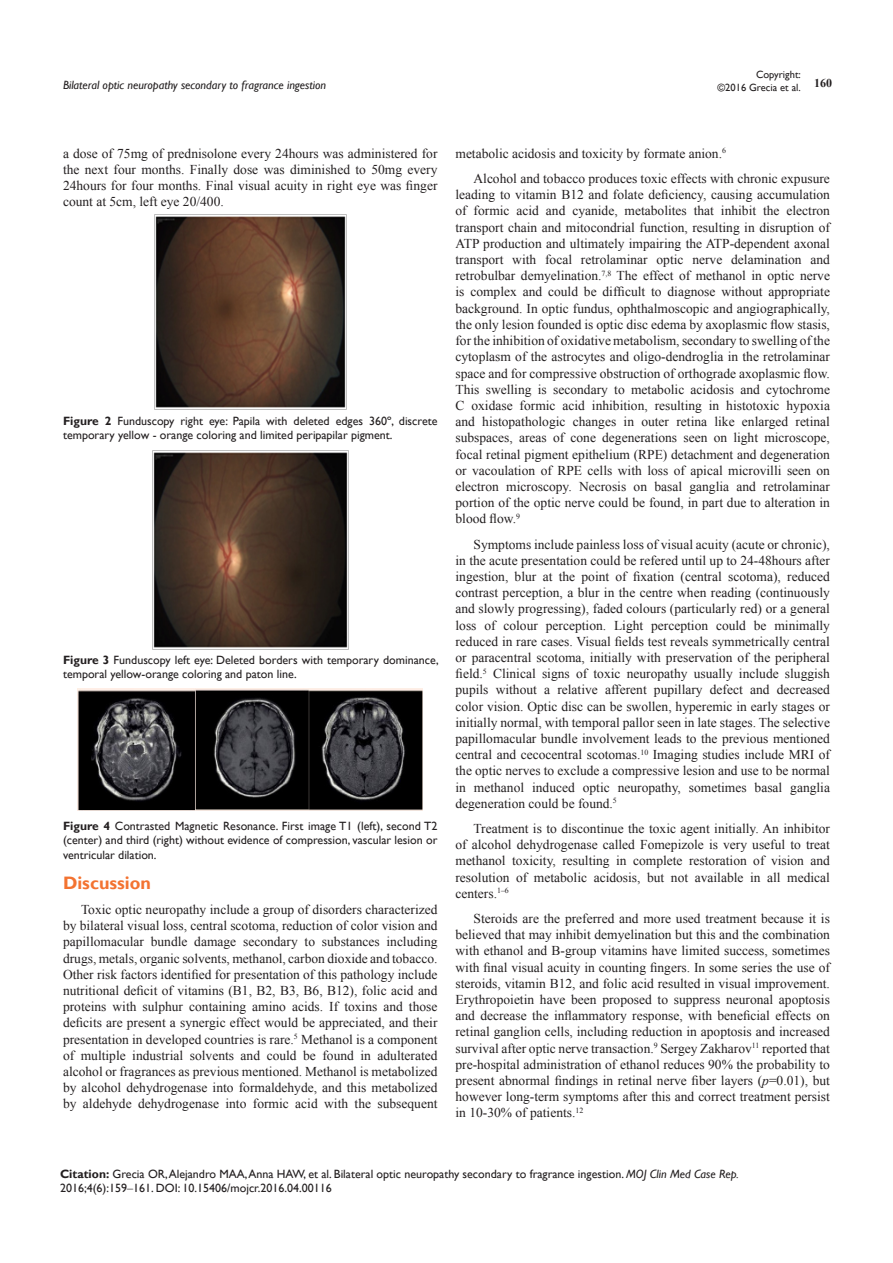
<style>
.page{position:relative;width:893px;height:1263px;background:#fff}
.page>*{position:absolute;margin:0;border:0;box-sizing:border-box;transform-origin:0 0}
.List_Paragraph{font:700 18px "Gill Sans";color:#f37331}
.t1{font:13.5px/16.2px "Times New Roman";color:#231f20;text-align:justify}
.Citation{font:12px/14.4px "Gill Sans";color:#231f20}
.t2{font:italic 12px "Gill Sans";color:#231f20}
.t3{font:700 12px "Times New Roman";color:#231f20}
.t4{font:10.5px/12.6px "Gill Sans";color:#231f20;text-align:right}
.s1{font-weight:700}
.s2{font-style:italic}
.s3{font-family:"Times New Roman"}
</style>
<div class="page">
<img style="left:154px;top:214px;width:193px;height:196px">
<img style="left:153px;top:450px;width:196px;height:199px">
<img style="left:78px;top:689px;width:345px;height:121px">
<p class="t4" style="left:717px;top:69px;width:85px">Copyright:<br>©2016 Grecia et al.</p>
<p class="t2" style="left:63px;top:78px;width:265px">Bilateral optic neuropathy secondary to fragrance ingestion</p>
<p class="t3" style="left:814px;top:75px;width:19px">160</p>
<p class="t1" style="left:63px;top:145px;width:376px">a dose of 75mg of prednisolone every 24hours was administered for the next four months. Finally dose was diminished to 50mg every 24hours for four months. Final visual acuity in right eye was finger count at 5cm, left eye 20/400.</p>
<p class="Citation" style="left:63px;top:414px;width:376px"><span class="s1">Figure 2</span> Funduscopy right eye: Papila with deleted edges 360º, discrete temporary yellow - orange coloring and limited peripapilar pigment.</p>
<p class="Citation" style="left:63px;top:653px;width:377px"><span class="s1">Figure 3</span> Funduscopy left eye: Deleted borders with temporary dominance, temporal yellow-orange coloring and paton line.</p>
<p class="Citation" style="left:63px;top:819px;width:376px;text-align:justify"><span class="s1">Figure 4</span> Contrasted Magnetic Resonance. First image T1 (left), second T2 (center) and third (right) without evidence of compression, vascular lesion or ventricular dilation.</p>
<p class="List_Paragraph" style="left:63px;top:872px;width:89px">Discussion</p>
<p class="t1" style="left:63px;top:901px;width:376px;text-indent:18px">Toxic optic neuropathy include a group of disorders characterized by bilateral visual loss, central scotoma, reduction of color vision and papillomacular bundle damage secondary to substances including drugs, metals, organic solvents, methanol, carbon dioxide and tobacco.<br>Other risk factors identified for presentation of this pathology include nutritional deficit of vitamins (B1, B2, B3, B6, B12), folic acid and proteins with sulphur containing amino acids. If toxins and those deficits are present a synergic effect would be appreciated, and their presentation in developed countries is rare.<sup>5</sup> Methanol is a component of multiple industrial solvents and could be found in adulterated alcohol or fragrances as previous mentioned. Methanol is metabolized by alcohol dehydrogenase into formaldehyde, and this metabolized by aldehyde dehydrogenase into formic acid with the subsequent</p>
<p class="t1" style="left:455px;top:145px;width:272px">metabolic acidosis and toxicity by formate anion.<sup>6</sup></p>
<p class="t1" style="left:455px;top:170px;width:376px;text-indent:18px">Alcohol and tobacco produces toxic effects with chronic expusure leading to vitamin B12 and folate deficiency, causing accumulation of formic acid and cyanide, metabolites that inhibit the electron transport chain and mitocondrial function, resulting in disruption of ATP production and ultimately impairing the ATP-dependent axonal transport with focal retrolaminar optic nerve delamination and retrobulbar demyelination.<sup>7,8</sup> The effect of methanol in optic nerve is complex and could be difficult to diagnose without appropriate background. In optic fundus, ophthalmoscopic and angiographically, the only lesion founded is optic disc edema by axoplasmic flow stasis, for the inhibition of oxidative metabolism, secondary to swelling of the cytoplasm of the astrocytes and oligo-dendroglia in the retrolaminar space and for compressive obstruction of orthograde axoplasmic flow.<br>This swelling is secondary to metabolic acidosis and cytochrome C oxidase formic acid inhibition, resulting in histotoxic hypoxia and histopathologic changes in outer retina like enlarged retinal subspaces, areas of cone degenerations seen on light microscope, focal retinal pigment epithelium (RPE) detachment and degeneration or vacoulation of RPE cells with loss of apical microvilli seen on electron microscopy. Necrosis on basal ganglia and retrolaminar portion of the optic nerve could be found, in part due to alteration in blood flow.<sup>9</sup></p>
<p class="t1" style="left:455px;top:536px;width:376px;text-indent:18px">Symptoms include painless loss of visual acuity (acute or chronic), in the acute presentation could be refered until up to 24-48hours after ingestion, blur at the point of fixation (central scotoma), reduced contrast perception, a blur in the centre when reading (continuously and slowly progressing), faded colours (particularly red) or a general loss of colour perception. Light perception could be minimally reduced in rare cases. Visual fields test reveals symmetrically central or paracentral scotoma, initially with preservation of the peripheral field.<sup>5</sup> Clinical signs of toxic neuropathy usually include sluggish pupils without a relative afferent pupillary defect and decreased color vision. Optic disc can be swollen, hyperemic in early stages or initially normal, with temporal pallor seen in late stages. The selective papillomacular bundle involvement leads to the previous mentioned central and cecocentral scotomas.<sup>10</sup> Imaging studies include MRI of the optic nerves to exclude a compressive lesion and use to be normal in methanol induced optic neuropathy, sometimes basal ganglia degeneration could be found.<sup>5</sup></p>
<p class="t1" style="left:455px;top:820px;width:376px;text-indent:18px">Treatment is to discontinue the toxic agent initially. An inhibitor of alcohol dehydrogenase called Fomepizole is very useful to treat methanol toxicity, resulting in complete restoration of vision and resolution of metabolic acidosis, but not available in all medical centers.<sup>1–6</sup></p>
<p class="t1" style="left:455px;top:910px;width:376px;text-indent:18px">Steroids are the preferred and more used treatment because it is believed that may inhibit demyelination but this and the combination with ethanol and B-group vitamins have limited success, sometimes with final visual acuity in counting fingers. In some series the use of steroids, vitamin B12, and folic acid resulted in visual improvement.<br>Erythropoietin have been proposed to suppress neuronal apoptosis and decrease the inflammatory response, with beneficial effects on retinal ganglion cells, including reduction in apoptosis and increased survival after optic nerve transaction.<sup>9</sup> Sergey Zakharov<sup>11</sup> reported that pre-hospital administration of ethanol reduces 90% the probability to present abnormal findings in retinal nerve fiber layers (<span class="s2">p</span>=0.01), but however long-term symptoms after this and correct treatment persist in 10-30% of patients.<sup>12</sup></p>
<p class="Citation" style="left:60px;top:1167px;width:680px"><span class="s1">Citation:</span> Grecia OR, Alejandro MAA, Anna HAW, et al. Bilateral optic neuropathy secondary to fragrance ingestion. <span class="s2">MOJ Clin Med Case Rep.<br></span>2016;4(6):159<span class="s3">‒</span>161. DOI: 10.15406/mojcr.2016.04.00116</p>
</div>
